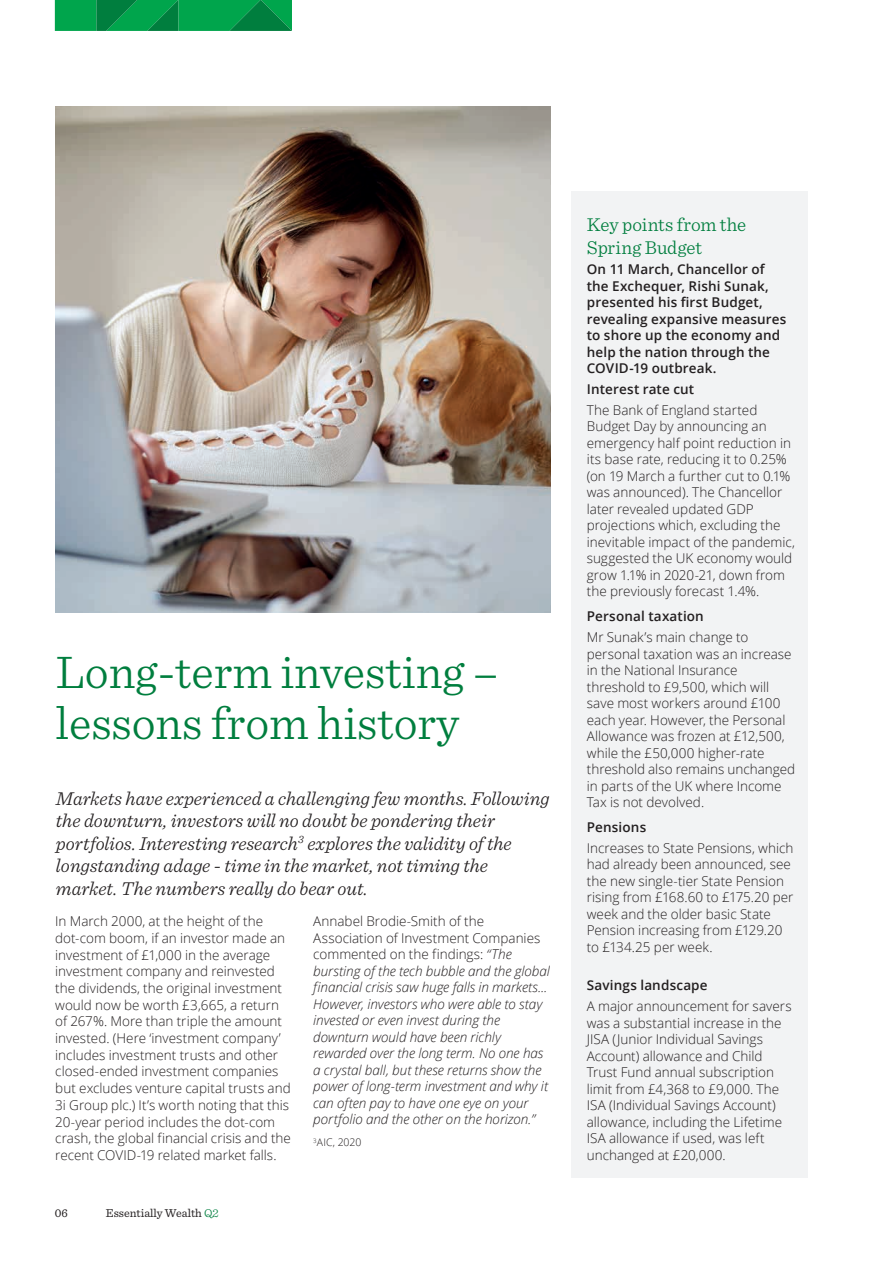
<style>
.page{position:relative;width:893px;height:1263px;background:#fff}
.page>*{position:absolute;margin:0;border:0;box-sizing:border-box;transform-origin:0 0}
.t1{font:300 48px/51px "Sentinel";color:#007e3e}
.t2{font:italic 300 19.5px/22.5px "Sentinel";color:#231f20}
.t3{font:300 19.5px/22.5px "Sentinel";letter-spacing:-.005em;color:#007e3e}
.t4{font:300 13.5px/16.5px "Open Sans";color:#231f20}
.t5{font:italic 300 13.5px/16.5px "Open Sans";letter-spacing:-.005em;color:#231f20}
.t6{font:600 13.5px/16.5px "Open Sans";letter-spacing:.01em;color:#231f20}
.t7{font:12px "Sentinel";color:#231f20}
.t8{font:300 10.5px "Open Sans";letter-spacing:-.005em;color:#231f20}
.s1{font-style:normal}
.s2{font-weight:300;color:#007e3e}
</style>
<div class="page">
<svg style="left:55px;top:0;width:237px;height:31px;background:#019949"></svg>
<div style="left:571px;top:191px;width:237px;height:987px;background:#f2f3f4"></div>
<img style="left:56px;top:106px;width:495px;height:506px">
<h1 class="t1" style="left:56px;top:643px;width:444px">Long-term investing – lessons from history</h1>
<p class="t2" style="left:56px;top:786px;width:495px">Markets have experienced a challenging few months. Following the downturn, investors will no doubt be pondering their portfolios. Interesting research<sup>3</sup> explores the validity of the longstanding adage - time in the market, not timing the market. The numbers really do bear out.</p>
<p class="t4" style="left:55px;top:913px;width:237px">In March 2000, at the height of the dot-com boom, if an investor made an investment of £1,000 in the average investment company and reinvested the dividends, the original investment would now be worth £3,665, a return of 267%. More than triple the amount invested. (Here ‘investment company’ includes investment trusts and other closed-ended investment companies but excludes venture capital trusts and 3i Group plc.) It’s worth noting that this 20-year period includes the dot-com crash, the global financial crisis and the recent COVID-19 related market falls.</p>
<p class="t5" style="left:313px;top:913px;width:238px"><span class="s1">Annabel Brodie-Smith of the Association of Investment Companies commented on the findings:</span> “The bursting of the tech bubble and the global financial crisis saw huge falls in markets...<br>However, investors who were able to stay invested or even invest during the downturn would have been richly rewarded over the long term. No one has a crystal ball, but these returns show the power of long-term investment and why it can often pay to have one eye on your portfolio and the other on the horizon.”</p>
<p class="t8" style="left:313px;top:1135px;width:50px"><sup>3</sup>AIC, 2020</p>
<p class="t7" style="left:55px;top:1204px;width:15px">06</p>
<p class="t7" style="left:106px;top:1204px;width:115px">Essentially Wealth <span class="s2">Q2</span></p>
<h2 class="t3" style="left:587px;top:212px;width:161px">Key points from the<br>Spring Budget</h2>
<p class="t6" style="left:587px;top:261px;width:201px">On 11 March, Chancellor of the Exchequer, Rishi Sunak, presented his first Budget, revealing expansive measures to shore up the economy and help the nation through the<br>COVID-19 outbreak.</p>
<p class="t6" style="left:587px;top:381px;width:109px">Interest rate cut</p>
<p class="t4" style="left:587px;top:401px;width:210px">The Bank of England started<br>Budget Day by announcing an emergency half point reduction in its base rate, reducing it to 0.25% (on 19 March a further cut to 0.1% was announced). The Chancellor later revealed updated GDP projections which, excluding the inevitable impact of the pandemic, suggested the UK economy would grow 1.1% in 2020-21, down from the previously forecast 1.4%.</p>
<p class="t6" style="left:587px;top:608px;width:119px">Personal taxation</p>
<p class="t4" style="left:587px;top:628px;width:210px">Mr Sunak’s main change to personal taxation was an increase in the National Insurance threshold to £9,500, which will save most workers around £100 each year. However, the Personal<br>Allowance was frozen at £12,500, while the £50,000 higher-rate threshold also remains unchanged in parts of the UK where Income<br>Tax is not devolved.</p>
<p class="t6" style="left:587px;top:819px;width:61px">Pensions</p>
<p class="t4" style="left:587px;top:839px;width:208px">Increases to State Pensions, which had already been announced, see the new single-tier State Pension rising from £168.60 to £175.20 per week and the older basic State<br>Pension increasing from £129.20 to £134.25 per week.</p>
<p class="t6" style="left:587px;top:977px;width:122px">Savings landscape</p>
<p class="t4" style="left:587px;top:997px;width:206px">A major announcement for savers was a substantial increase in the<br>JISA (Junior Individual Savings<br>Account) allowance and Child<br>Trust Fund annual subscription limit from £4,368 to £9,000. The<br>ISA (Individual Savings Account) allowance, including the Lifetime<br>ISA allowance if used, was left unchanged at £20,000.</p>
</div>
